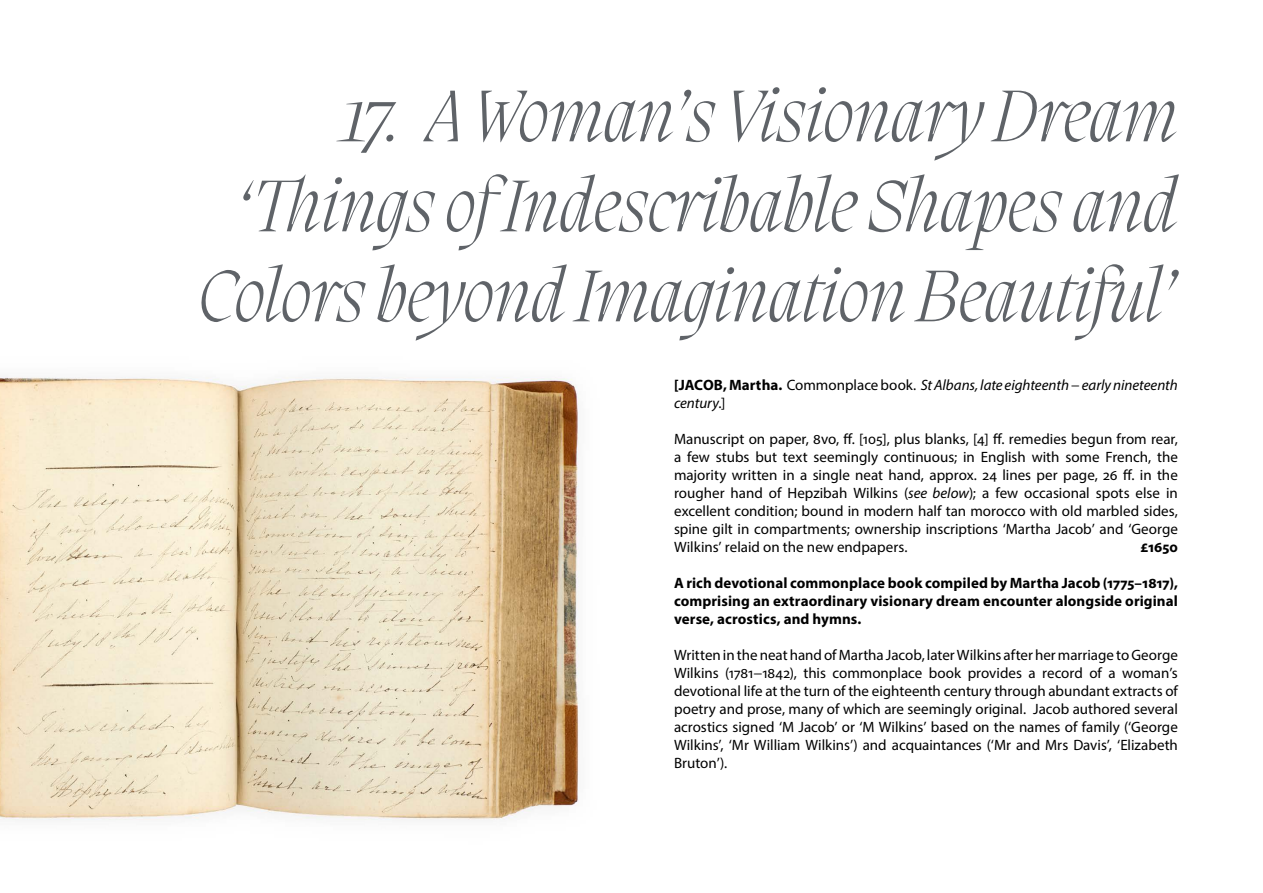
<style>
.page{position:relative;width:1263px;height:893px;background:#fff}
.page>*{position:absolute;margin:0;border:0;box-sizing:border-box;transform-origin:0 0}
.t1{font:italic 200 75px/90px "PP Migra";letter-spacing:-.01em;color:#5f6368;text-align:right}
.t2{font:15px/18px "Myriad Pro";color:#000;text-align:justify}
.t3{font:700 15px/18px "Myriad Pro";letter-spacing:.005em;color:#000;text-align:justify}
.t4{font:italic 15px/18px "Myriad Pro";letter-spacing:-.005em;color:#000}
.s1{font-weight:700;font-style:normal}
.s2{font-style:normal}
.s3{font-style:italic}
</style>
<div class="page">
<img style="left:0;top:377px;width:579px;height:444px">
<h1 class="t1" style="left:198px;top:70px;width:981px">17. A Woman’s Visionary Dream ‘Things of Indescribable Shapes and<br>Colors beyond Imagination Beautiful’</h1>
<p class="t4" style="left:674px;top:376px;width:505px"><span class="s1">[JACOB, Martha.</span> <span class="s2">Commonplace book.</span> St Albans, late eighteenth − early nineteenth century<span class="s2">.]</span></p>
<p class="t2" style="left:674px;top:430px;width:505px">Manuscript on paper, 8vo, ff. [105], plus blanks, [4] ff. remedies begun from rear, a few stubs but text seemingly continuous; in English with some French, the majority written in a single neat hand, approx. 24 lines per page, 26 ff. in the rougher hand of Hepzibah Wilkins (<span class="s3">see below</span>); a few occasional spots else in excellent condition; bound in modern half tan morocco with old marbled sides, spine gilt in compartments; ownership inscriptions ‘Martha Jacob’ and ‘George Wilkins’ relaid on the new endpapers.</p>
<p class="t3" style="left:1140px;top:538px;width:39px">£1650</p>
<p class="t3" style="left:674px;top:574px;width:505px">A rich devotional commonplace book compiled by Martha Jacob (1775–1817), comprising an extraordinary visionary dream encounter alongside original verse, acrostics, and hymns.</p>
<p class="t2" style="left:674px;top:646px;width:505px">Written in the neat hand of Martha Jacob, later Wilkins after her marriage to George Wilkins (1781−1842), this commonplace book provides a record of a woman’s devotional life at the turn of the eighteenth century through abundant extracts of poetry and prose, many of which are seemingly original. Jacob authored several acrostics signed ‘M Jacob’ or ‘M Wilkins’ based on the names of family (‘George Wilkins’, ‘Mr William Wilkins’) and acquaintances (‘Mr and Mrs Davis’, ‘Elizabeth Bruton’).</p>
</div>
